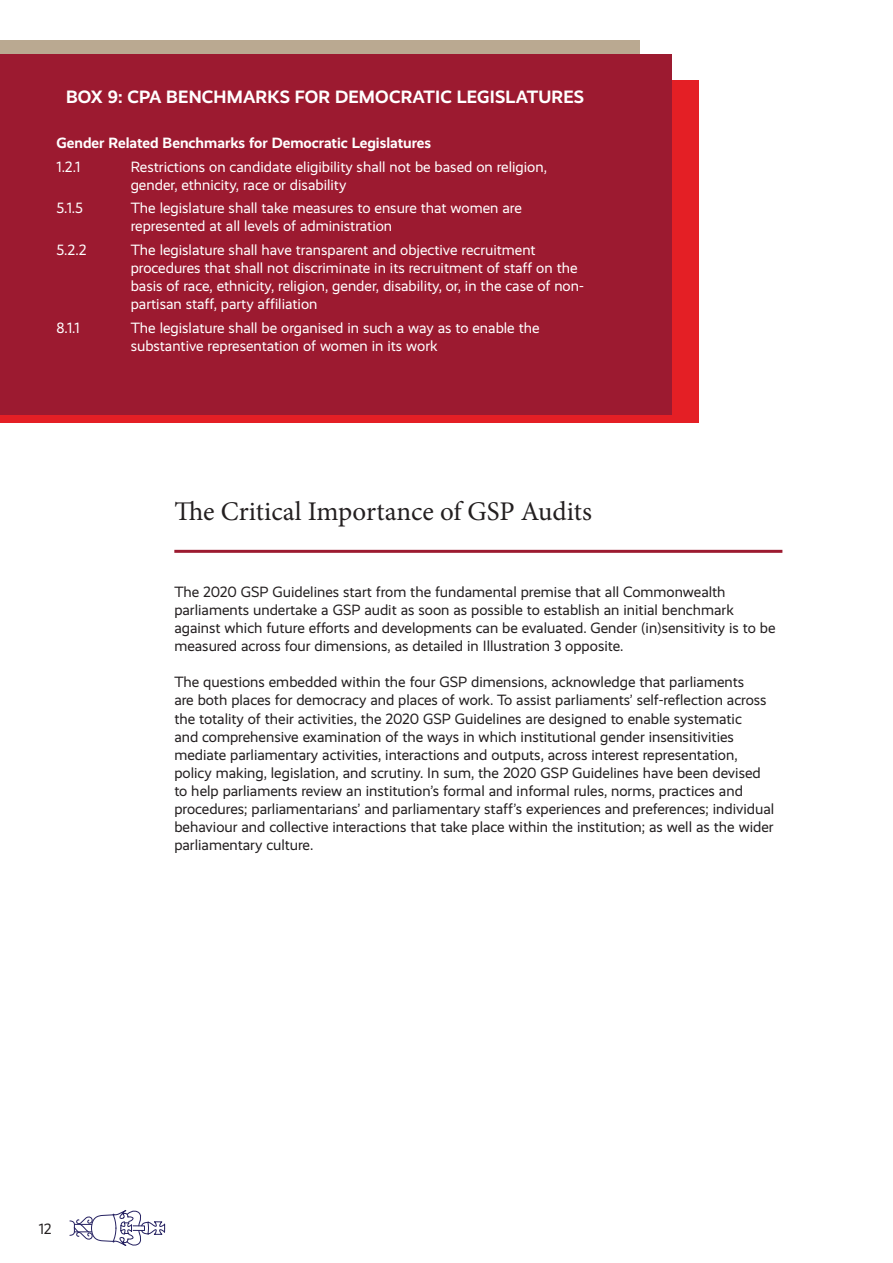
<style>
.page{position:relative;width:893px;height:1263px;background:#fff}
.page>*{position:absolute;margin:0;border:0;box-sizing:border-box;transform-origin:0 0}
.t1{font:27px "Minion Pro";color:#231f20}
.t2{font:700 18px "Realist";letter-spacing:.01em;color:#fff}
.t3{font:15px/18px "Realist";color:#231f20}
.t4{font:15px/18px "Realist";color:#fff}
.t5{font:700 15px "Realist";color:#fff}
</style>
<div class="page">
<svg style="left:69px;top:1210px;width:96px;height:36px"></svg>
<div style="left:0;top:80px;width:699px;height:343px;background:#e41f25"></div>
<div style="left:0;top:40px;width:640px;height:356px;background:#baa991"></div>
<div style="left:0;top:55px;width:671px;height:360px;background:#9c1a30"></div>
<hr style="left:174px;top:550px;width:608px;height:3px;background:#9c1a30">
<p class="t2" style="left:66px;top:86px;width:519px">BOX 9: CPA BENCHMARKS FOR DEMOCRATIC LEGISLATURES</p>
<p class="t5" style="left:56px;top:134px;width:376px">Gender Related Benchmarks for Democratic Legislatures</p>
<p class="t4" style="left:56px;top:158px;width:25px">1.2.1</p>
<p class="t4" style="left:131px;top:158px;width:418px">Restrictions on candidate eligibility shall not be based on religion, gender, ethnicity, race or disability</p>
<p class="t4" style="left:56px;top:199px;width:28px">5.1.5</p>
<p class="t4" style="left:131px;top:199px;width:393px">The legislature shall take measures to ensure that women are represented at all levels of administration</p>
<p class="t4" style="left:56px;top:241px;width:31px">5.2.2</p>
<p class="t4" style="left:131px;top:241px;width:455px">The legislature shall have transparent and objective recruitment procedures that shall not discriminate in its recruitment of staff on the basis of race, ethnicity, religion, gender, disability, or, in the case of non&shy;partisan staff, party affiliation</p>
<p class="t4" style="left:56px;top:318px;width:25px">8.1.1</p>
<p class="t4" style="left:131px;top:318px;width:410px">The legislature shall be organised in such a way as to enable the substantive representation of women in its work</p>
<p class="t1" style="left:174px;top:493px;width:419px">The Critical Importance of GSP Audits</p>
<p class="t3" style="left:174px;top:583px;width:603px">The 2020 GSP Guidelines start from the fundamental premise that all Commonwealth parliaments undertake a GSP audit as soon as possible to establish an initial benchmark against which future efforts and developments can be evaluated. Gender (in)sensitivity is to be measured across four dimensions, as detailed in Illustration 3 opposite.</p>
<p class="t3" style="left:174px;top:673px;width:601px">The questions embedded within the four GSP dimensions, acknowledge that parliaments<br>are both places for democracy and places of work. To assist parliaments’ self-reflection across the totality of their activities, the 2020 GSP Guidelines are designed to enable systematic<br>and comprehensive examination of the ways in which institutional gender insensitivities mediate parliamentary activities, interactions and outputs, across interest representation, policy making, legislation, and scrutiny. In sum, the 2020 GSP Guidelines have been devised to help parliaments review an institution’s formal and informal rules, norms, practices and procedures; parliamentarians’ and parliamentary staff’s experiences and preferences; individual behaviour and collective interactions that take place within the institution; as well as the wider parliamentary culture.</p>
<p class="t3" style="left:39px;top:1220px;width:14px">12</p>
</div>
